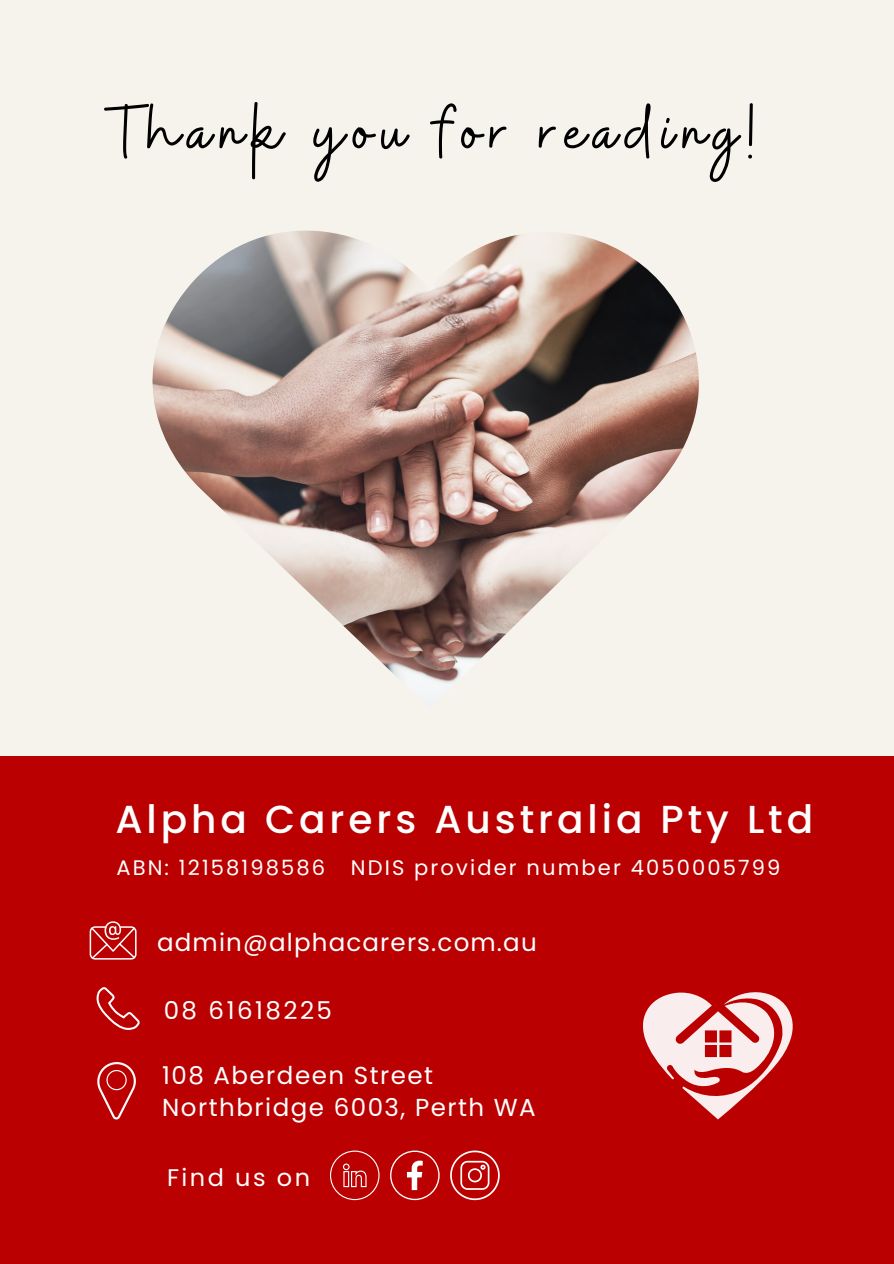
<style>
.page{position:relative;width:894px;height:1264px;background:#fff}
.page>*{position:absolute;margin:0;border:0;box-sizing:border-box;transform-origin:0 0}
.t1{font:76.65px "Buffalo";letter-spacing:.105em;color:#000}
.t2{font:500 39px "Poppins";letter-spacing:.1em;color:#fff}
.t3{font:24.6px "Poppins";letter-spacing:.06em;color:#fff}
.t4{font:24.6px "Poppins";letter-spacing:.1em;color:#fff}
.t5{font:24px "Poppins";letter-spacing:.1em;color:#fff}
.t6{font:21px "Poppins";letter-spacing:.1em;color:#fff}
</style>
<div class="page">
<div style="left:0;top:0;width:893px;height:1263px;background:#f6f3ed"></div>
<img style="left:152px;top:230px;width:546px;height:460px">
<div style="left:0;top:756px;width:893px;height:507px;background:#ba0000"></div>
<svg style="left:97px;top:1062px;width:39px;height:57px"></svg>
<svg style="left:450px;top:1150px;width:49px;height:50px"></svg>
<svg style="left:390px;top:1150px;width:49px;height:50px"></svg>
<svg style="left:330px;top:1150px;width:49px;height:50px"></svg>
<svg style="left:96px;top:987px;width:44px;height:42px"></svg>
<svg style="left:90px;top:921px;width:46px;height:38px"></svg>
<svg style="left:643px;top:992px;width:149px;height:127px"></svg>
<p class="t1" style="left:108px;top:82px;width:648px">Thank you for reading!</p>
<p class="t2" style="left:115px;top:792px;width:699px">Alpha Carers Australia Pty Ltd</p>
<p class="t6" style="left:116px;top:853px;width:210px">ABN: 12158198586</p>
<p class="t6" style="left:351px;top:853px;width:430px">NDIS provider number 4050005799</p>
<p class="t3" style="left:157px;top:925px;width:381px">admin@alphacarers.com.au</p>
<p class="t4" style="left:164px;top:993px;width:170px">08 61618225</p>
<p class="t3" style="left:162px;top:1058px;width:272px">108 Aberdeen Street</p>
<p class="t3" style="left:162px;top:1090px;width:375px">Northbridge 6003, Perth WA</p>
<p class="t5" style="left:167px;top:1160px;width:144px">Find us on</p>
</div>
